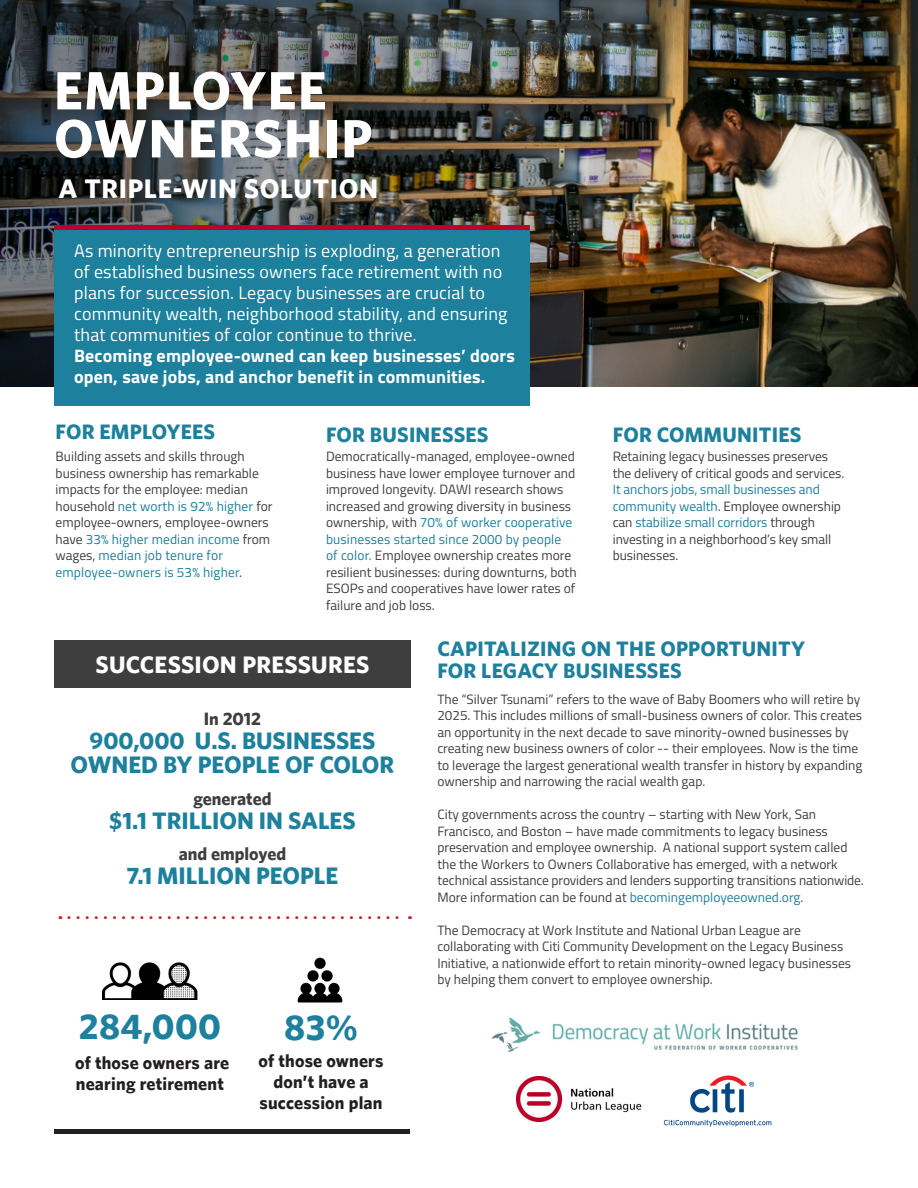
<style>
.page{position:relative;width:918px;height:1188px;background:#fff}
.page>*{position:absolute;margin:0;border:0;box-sizing:border-box;transform-origin:0 0}
.t1{font:700 54px "Whitney";letter-spacing:.025em;color:#fff}
.t2{font:700 36px "Whitney";letter-spacing:.01em;color:#1d809c}
.t3{font:700 27px "Whitney";letter-spacing:.025em;color:#fff}
.t4{font:700 24px "Whitney";color:#1d809c}
.t5{font:700 24px "Whitney";letter-spacing:.01em;color:#fff}
.t6{font:700 21px/22.5px "Whitney";letter-spacing:.01em;color:#1d809c}
.t7{font:18px/21px "Titillium";letter-spacing:.01em;color:#fff}
.t8{font:700 18px/21px "Titillium";letter-spacing:.01em;color:#fff}
.t9{font:700 18px/21px "Whitney";letter-spacing:.01em;color:#231f20}
.t10{font:700 18px "Whitney";color:#3e3e3f}
.t11{font:13.5px/16.5px "Titillium";color:#3e3e3f}
.s1{color:#1d809c}
</style>
<div class="page">
<img style="left:731px;top:0;width:187px;height:387px">
<img style="left:0;top:0;width:731px;height:387px">
<div style="left:54px;top:225px;width:475px;height:180px;background:#1d809c"></div>
<div style="left:54px;top:225px;width:475px;height:5px;background:#bb002c"></div>
<div style="left:54px;top:640px;width:357px;height:47px;background:#3e3e3f"></div>
<hr style="left:54px;top:1130px;width:355px;height:4px;background:#231f20">
<img style="left:491px;top:1018px;width:307px;height:34px">
<img style="left:516px;top:1076px;width:126px;height:46px">
<img style="left:663px;top:1075px;width:109px;height:52px">
<img style="left:102px;top:962px;width:96px;height:37px">
<img style="left:297px;top:957px;width:46px;height:46px">
<svg style="left:69px;top:916px;width:341px;height:3px"></svg>
<p class="t1" style="left:54px;top:58px;width:274px">EMPLOYEE</p>
<p class="t1" style="left:54px;top:106px;width:320px">OWNERSHIP</p>
<p class="t3" style="left:58px;top:172px;width:321px">A TRIPLE-WIN SOLUTION</p>
<p class="t7" style="left:74px;top:239px;width:435px">As minority entrepreneurship is exploding, a generation of established business owners face retirement with no plans for succession. Legacy businesses are crucial to community wealth, neighborhood stability, and ensuring that communities of color continue to thrive.</p>
<p class="t8" style="left:74px;top:344px;width:442px">Becoming employee-owned can keep businesses’ doors open, save jobs, and anchor benefit in communities.</p>
<p class="t6" style="left:56px;top:420px;width:161px">FOR EMPLOYEES</p>
<p class="t11" style="left:56px;top:448px;width:219px">Building assets and skills through business ownership has remarkable impacts for the employee: median household <span class="s1">net worth is 92% higher</span> for employee-owners, employee-owners have <span class="s1">33% higher median income</span> from wages, <span class="s1">median job tenure for employee-owners is 53% higher</span>.</p>
<p class="t6" style="left:326px;top:423px;width:164px">FOR BUSINESSES</p>
<p class="t11" style="left:326px;top:448px;width:252px">Democratically-managed, employee-owned business have lower employee turnover and improved longevity. DAWI research shows increased and growing diversity in business ownership, with <span class="s1">70% of worker cooperative businesses started since 2000 by people<br>of color.</span> Employee ownership creates more resilient businesses: during downturns, both ESOPs and cooperatives have lower rates of failure and job loss.</p>
<p class="t6" style="left:613px;top:423px;width:190px">FOR COMMUNITIES</p>
<p class="t11" style="left:613px;top:448px;width:233px">Retaining legacy businesses preserves the delivery of critical goods and services.<br><span class="s1">It anchors jobs, small businesses and community wealth</span>. Employee ownership can <span class="s1">stabilize small corridors</span> through investing in a neighborhood’s key small businesses.</p>
<p class="t5" style="left:96px;top:650px;width:275px">SUCCESSION PRESSURES</p>
<p class="t10" style="left:204px;top:708px;width:59px">In 2012</p>
<p class="t4" style="left:90px;top:727px;width:287px">900,000 U.S. BUSINESSES</p>
<p class="t4" style="left:71px;top:751px;width:325px">OWNED BY PEOPLE OF COLOR</p>
<p class="t10" style="left:193px;top:788px;width:80px">generated</p>
<p class="t4" style="left:109px;top:806px;width:248px">$1.1 TRILLION IN SALES</p>
<p class="t10" style="left:179px;top:843px;width:109px">and employed</p>
<p class="t4" style="left:127px;top:862px;width:213px">7.1 MILLION PEOPLE</p>
<p class="t2" style="left:79px;top:1005px;width:144px">284,000</p>
<p class="t9" style="left:75px;top:1052px;width:156px">of those owners are nearing retirement</p>
<p class="t2" style="left:284px;top:1006px;width:75px">83%</p>
<p class="t9" style="left:259px;top:1050px;width:126px">of those owners</p>
<p class="t9" style="left:273px;top:1071px;width:97px">don’t have a</p>
<p class="t9" style="left:260px;top:1092px;width:125px">succession plan</p>
<p class="t6" style="left:437px;top:636px;width:369px">CAPITALIZING ON THE OPPORTUNITY<br>FOR LEGACY BUSINESSES</p>
<p class="t11" style="left:437px;top:690px;width:426px">The “Silver Tsunami” refers to the wave of Baby Boomers who will retire by 2025. This includes millions of small-business owners of color. This creates an opportunity in the next decade to save minority-owned businesses by creating new business owners of color -- their employees. Now is the time to leverage the largest generational wealth transfer in history by expanding ownership and narrowing the racial wealth gap.</p>
<p class="t11" style="left:437px;top:805px;width:428px">City governments across the country – starting with New York, San Francisco, and Boston – have made commitments to legacy business preservation and employee ownership. A national support system called the the Workers to Owners Collaborative has emerged, with a network technical assistance providers and lenders supporting transitions nationwide.<br>More information can be found at <span class="s1">becomingemployeeowned.org</span>.</p>
<p class="t11" style="left:437px;top:921px;width:415px">The Democracy at Work Institute and National Urban League are collaborating with Citi Community Development on the Legacy Business Initiative, a nationwide effort to retain minority-owned legacy businesses by helping them convert to employee ownership.</p>
</div>
